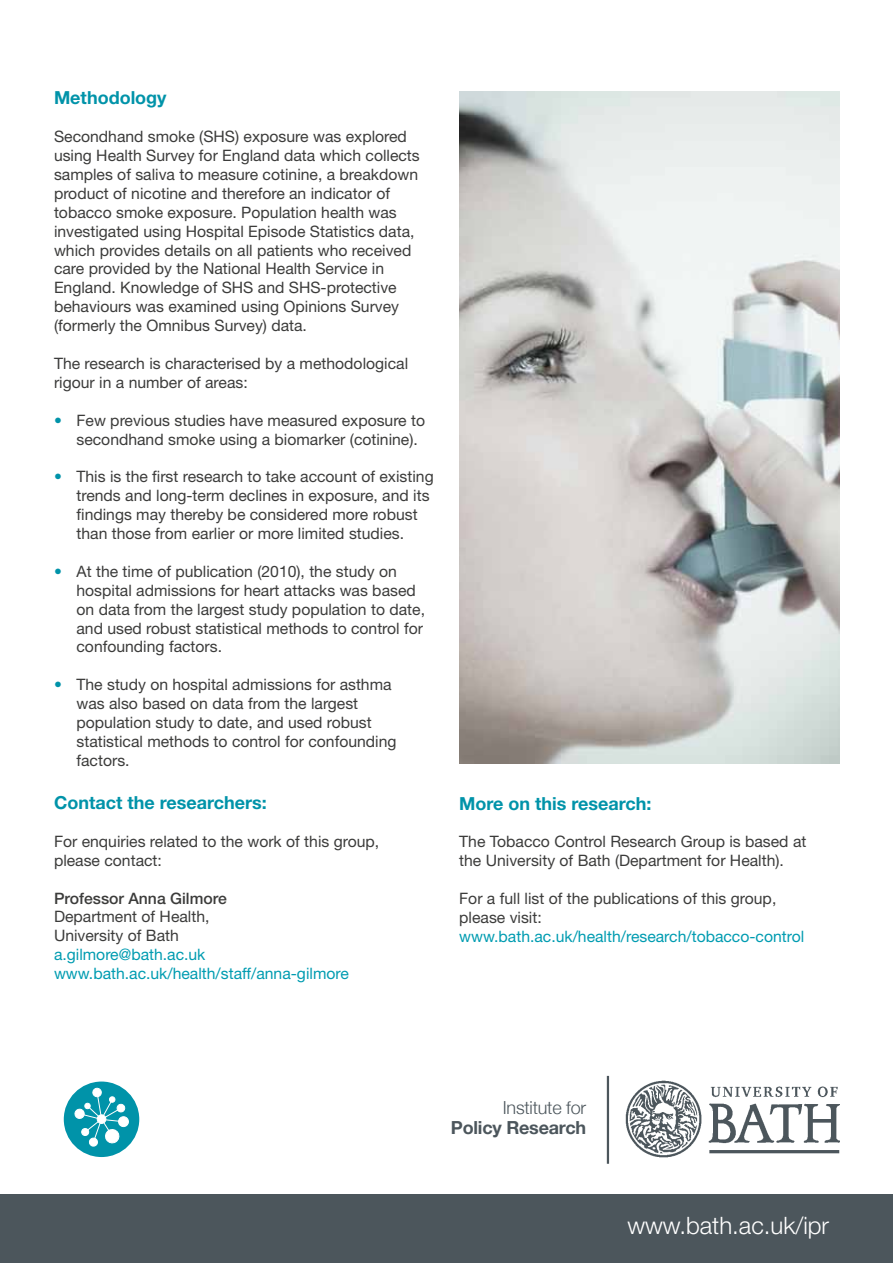
<style>
.page{position:relative;width:893px;height:1263px;background:#fff}
.page>*{position:absolute;margin:0;border:0;box-sizing:border-box;transform-origin:0 0}
.t1{font:300 24px "Helvetica Neue LT Std";color:#fff}
.t2{font:700 18px "Helvetica Neue LT Std";color:#0093a9}
.t3{font:700 18px "Helvetica Neue";letter-spacing:-.01em;color:#4c565c}
.t4{font:300 18px "Helvetica Neue";letter-spacing:-.01em;color:#4c565c}
.t5{font:15.75px/18.9px "Helvetica Neue LT Std";color:#3c3c3b}
.t6{font:15.75px/18.9px "Helvetica Neue LT Std";color:#009cb1}
.t7{font:500 15.75px "Helvetica Neue LT Std";color:#3c3c3b}
.s1{color:#0093a9}
</style>
<div class="page">
<div style="left:0;top:1195px;width:893px;height:68px;background:#4c565c"></div>
<div style="left:64px;top:1081px;width:75px;height:76px;background:#0093a9;border-radius:50%"></div>
<div style="left:93px;top:1088px;width:9px;height:9px;background:#fff;border-radius:4px"></div>
<div style="left:92px;top:1087px;width:10px;height:10px;border:1px solid #fff;border-radius:4px"></div>
<div style="left:118px;top:1116px;width:11px;height:11px;background:#fff;border-radius:50%"></div>
<div style="left:118px;top:1116px;width:11px;height:11px;border:1px solid #fff;border-radius:50%"></div>
<svg style="left:74px;top:1092px;width:52px;height:56px"></svg>
<img style="left:625px;top:1080px;width:214px;height:78px">
<hr style="left:607px;top:1076px;width:2px;height:88px;background:#4c565c">
<img style="left:459px;top:91px;width:380px;height:672px">
<p class="t2" style="left:54px;top:87px;width:114px">Methodology</p>
<p class="t5" style="left:54px;top:127px;width:367px">Secondhand smoke (SHS) exposure was explored using Health Survey for England data which collects samples of saliva to measure cotinine, a breakdown product of nicotine and therefore an indicator of tobacco smoke exposure. Population health was investigated using Hospital Episode Statistics data, which provides details on all patients who received care provided by the National Health Service in England. Knowledge of SHS and SHS-protective behaviours was examined using Opinions Survey (formerly the Omnibus Survey) data.</p>
<p class="t5" style="left:54px;top:354px;width:356px">The research is characterised by a methodological rigour in a number of areas:</p>
<p class="t5" style="left:77px;top:410px;width:350px;text-indent:-23px"><span class="s1">•</span> Few previous studies have measured exposure to secondhand smoke using a biomarker (cotinine).</p>
<p class="t5" style="left:77px;top:467px;width:359px;text-indent:-23px"><span class="s1">•</span> This is the first research to take account of existing trends and long-term declines in exposure, and its findings may thereby be considered more robust than those from earlier or more limited studies.</p>
<p class="t5" style="left:77px;top:562px;width:350px;text-indent:-23px"><span class="s1">•</span> At the time of publication (2010), the study on hospital admissions for heart attacks was based on data from the largest study population to date, and used robust statistical methods to control for confounding factors.</p>
<p class="t5" style="left:77px;top:675px;width:322px;text-indent:-23px"><span class="s1">•</span> The study on hospital admissions for asthma was also based on data from the largest population study to date, and used robust statistical methods to control for confounding factors.</p>
<p class="t2" style="left:54px;top:791px;width:214px">Contact the researchers:</p>
<p class="t5" style="left:54px;top:832px;width:327px">For enquiries related to the work of this group, please contact:</p>
<p class="t7" style="left:54px;top:888px;width:174px">Professor Anna Gilmore</p>
<p class="t5" style="left:54px;top:907px;width:157px">Department of Health,<br>University of Bath</p>
<p class="t6" style="left:54px;top:945px;width:296px">a.gilmore@bath.ac.uk www.bath.ac.uk/health/staff/anna-gilmore</p>
<p class="t2" style="left:459px;top:792px;width:194px">More on this research:</p>
<p class="t5" style="left:459px;top:832px;width:349px">The Tobacco Control Research Group is based at the University of Bath (Department for Health).</p>
<p class="t5" style="left:459px;top:889px;width:319px">For a full list of the publications of this group, please visit:</p>
<p class="t6" style="left:459px;top:927px;width:347px">www.bath.ac.uk/health/research/tobacco-control</p>
<p class="t4" style="left:503px;top:1097px;width:85px">Institute for</p>
<p class="t3" style="left:451px;top:1116px;width:137px">Policy Research</p>
<h1 class="t1" style="left:627px;top:1211px;width:203px">www.bath.ac.uk/ipr</h1>
</div>
